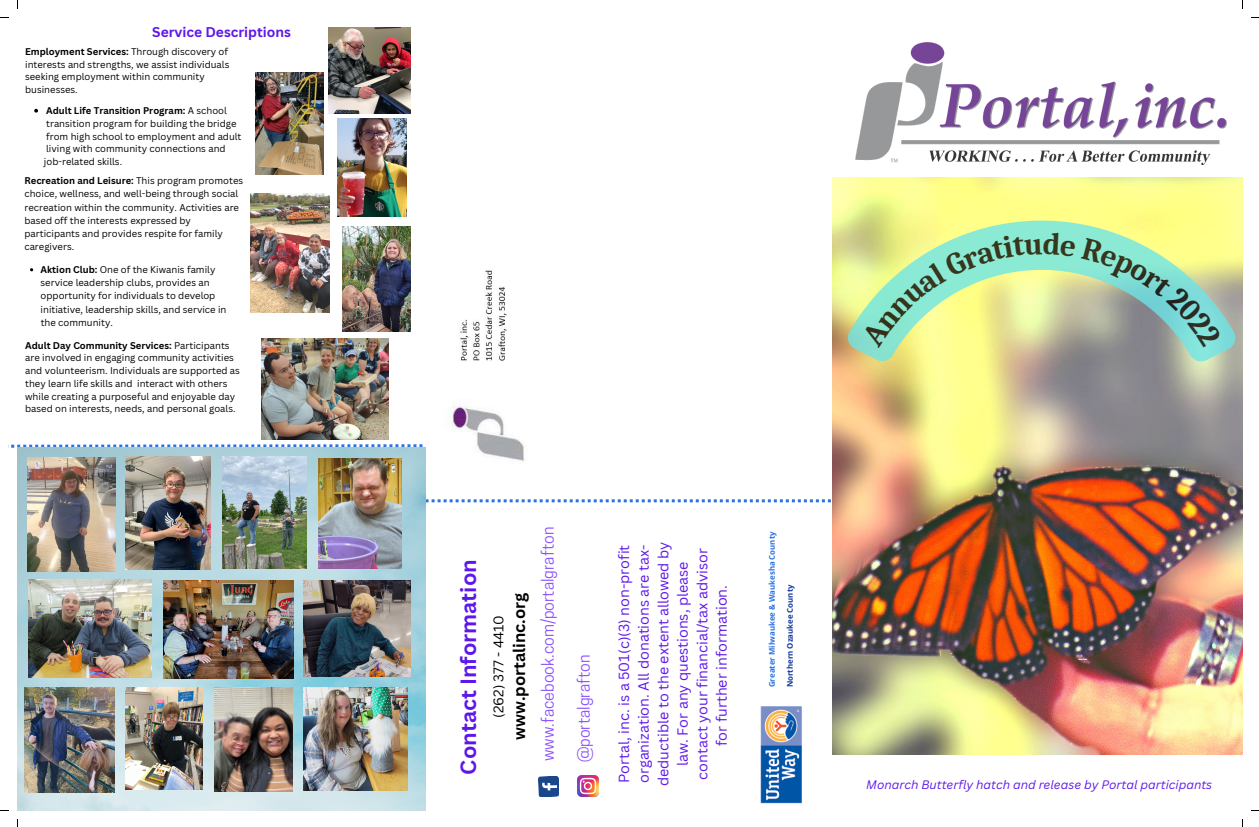
<style>
.page{position:relative;width:1259px;height:827px;background:#fff}
.page>*{position:absolute;margin:0;border:0;box-sizing:border-box;transform-origin:0 0}
.t1{font:700 21.5px "Canva Sans";color:#5e17eb}
.t2{font:700 16.4px "Canva Sans";color:#000}
.t3{font:16px "Cooper Hewitt";color:#8c52ff}
.t4{font:14.3px/19.5px "Canva Sans";color:#5e17eb;text-align:center}
.t5{font:700 13.8px "Canva Sans";color:#5e17eb}
.t6{font:13.6px "Canva Sans";color:#000}
.t7{font:italic 11.9px "Canva Sans";color:#5e17eb}
.t8{font:9.5px/12.8px "Canva Sans";color:#000}
.t9{font:700 7.8px "Open Sans";color:#2872e1}
.t10{font:700 7.8px "Open Sans";color:#10389f}
.s1{font-weight:700}
</style>
<div class="page">
<img style="left:449px;top:270px;width:76px;height:191px">
<img style="left:832px;top:177px;width:410px;height:577px">
<img style="left:256px;top:72px;width:67px;height:102px">
<img style="left:250px;top:193px;width:79px;height:119px">
<img style="left:342px;top:226px;width:68px;height:105px">
<img style="left:338px;top:119px;width:69px;height:97px">
<img style="left:262px;top:338px;width:126px;height:101px">
<img style="left:855px;top:43px;width:371px;height:122px">
<svg style="left:8px;top:444px;width:415px;height:3px"></svg>
<svg style="left:425px;top:499px;width:405px;height:3px"></svg>
<img style="left:760px;top:706px;width:42px;height:98px">
<svg style="left:538px;top:776px;width:21px;height:20px"></svg>
<img style="left:577px;top:775px;width:21px;height:21px">
<img style="left:329px;top:28px;width:81px;height:85px">
<img style="left:17px;top:447px;width:408px;height:363px">
<img style="left:27px;top:457px;width:89px;height:114px">
<img style="left:125px;top:456px;width:85px;height:113px">
<img style="left:222px;top:456px;width:84px;height:112px">
<img style="left:318px;top:458px;width:83px;height:110px">
<img style="left:28px;top:579px;width:123px;height:98px">
<img style="left:164px;top:580px;width:129px;height:97px">
<img style="left:303px;top:580px;width:107px;height:96px">
<img style="left:25px;top:686px;width:90px;height:105px">
<img style="left:126px;top:686px;width:76px;height:102px">
<img style="left:215px;top:687px;width:77px;height:103px">
<img style="left:303px;top:686px;width:104px;height:104px">
<svg style="left:34px;top:109px;width:4px;height:3px"></svg>
<svg style="left:847px;top:220px;width:387px;height:141px;background:#cada99"></svg>
<svg style="left:861px;top:232px;width:359px;height:116px;background:#b4e0b0"></svg>
<p class="t5" style="left:152px;top:22px;width:140px">Service Descriptions</p>
<p class="t8" style="left:25px;top:45px;width:206px"><span class="s1">Employment Services:</span> Through discovery of interests and strengths, we assist individuals seeking employment within community businesses.</p>
<p class="t8" style="left:46px;top:104px;width:197px"><span class="s1">Adult Life Transition Program:</span> A school transition program for building the bridge from high school to employment and adult living with community connections and</p>
<p class="t8" style="left:44px;top:155px;width:80px">job-related skills.</p>
<p class="t8" style="left:24px;top:174px;width:220px;line-height:13.1px"><span class="s1">Recreation and Leisure:</span> This program promotes choice, wellness, and well-being through social recreation within the community. Activities are based off the interests expressed by participants and provides respite for family caregivers.</p>
<p class="t8" style="left:41px;top:263px;width:187px;line-height:13.1px"><span class="s1">Aktion Club:</span> One of the Kiwanis family service leadership clubs, provides an opportunity for individuals to develop initiative, leadership skills, and service in</p>
<p class="t8" style="left:41px;top:315px;width:74px">the community.</p>
<p class="t8" style="left:25px;top:338px;width:216px"><span class="s1">Adult Day Community Services:</span> Participants are involved in engaging community activities and volunteerism. Individuals are supported as they learn life skills and interact with others while creating a purposeful and enjoyable day based on interests, needs, and personal goals.</p>
<p class="t1" style="left:453px;top:774px;width:216px;rotate:-90deg">Contact Information</p>
<p class="t2" style="left:507px;top:739px;width:149px;rotate:-90deg">www.portalinc.org</p>
<p class="t6" style="left:489px;top:717px;width:104px;rotate:-90deg">(262) 377 - 4410</p>
<p class="t3" style="left:541px;top:760px;width:236px;rotate:-90deg">www.facebook.com/portalgrafton</p>
<p class="t3" style="left:577px;top:761px;width:109px;rotate:-90deg">@portalgrafton</p>
<p class="t4" style="left:614px;top:785px;width:246px;rotate:-90deg">Portal, inc. is a 501(c)(3) non-profit organization. All donations are tax&shy;deductible to the extent allowed by law. For any questions, please contact your financial/tax advisor for further information.</p>
<p class="t9" style="left:766px;top:686px;width:157px;rotate:-90deg">Greater Milwaukee &amp; Waukesha County</p>
<p class="t10" style="left:784px;top:686px;width:104px;rotate:-90deg">Northern Ozaukee County</p>
<p class="t7" style="left:866px;top:775px;width:347px">Monarch Butterfly hatch and release by Portal participants</p>
</div>
